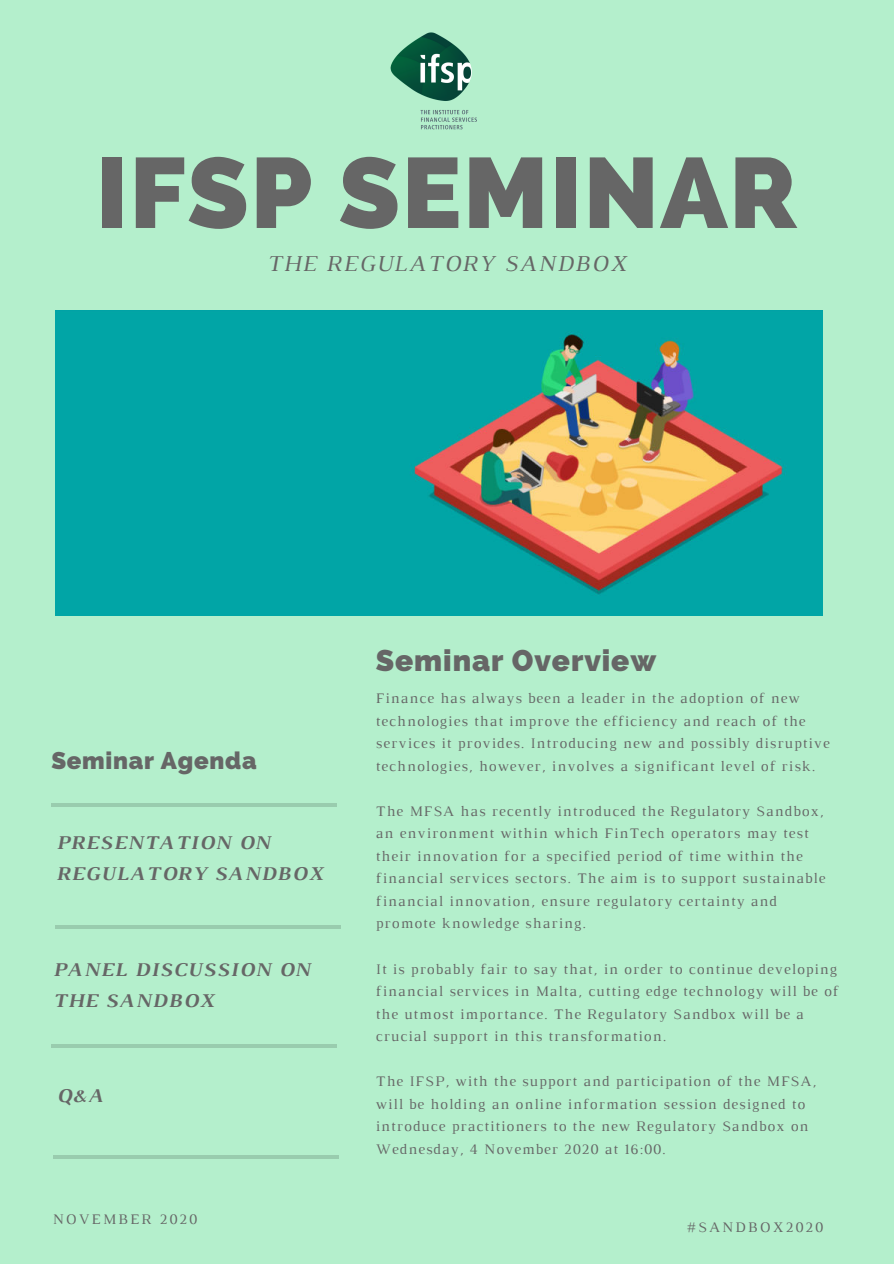
<style>
.page{position:relative;width:894px;height:1264px;background:#fff}
.page>*{position:absolute;margin:0;border:0;box-sizing:border-box;transform-origin:0 0}
.t1{font:800 99.3px "Raleway";letter-spacing:.02em;color:#666}
.t2{font:800 29.85px "Raleway";letter-spacing:.03em;color:#666}
.t3{font:800 24px "Raleway";letter-spacing:.03em;color:#666}
.t4{font:italic 23.25px "Luthier";letter-spacing:.07em;color:#666}
.t5{font:italic 700 19.8px/31.5px "Luthier";letter-spacing:.06em;color:#666}
.t6{font:14.85px/22.5px "Luthier";letter-spacing:.07em;color:#666}
.t7{font:14.85px "Luthier";letter-spacing:.14em;color:#666}
</style>
<div class="page">
<div style="left:0;top:0;width:893px;height:1263px;background:#b4efcc"></div>
<hr style="left:55px;top:925px;width:285px;height:3px;background:#000">
<hr style="left:51px;top:1044px;width:285px;height:4px;background:#99ccae">
<hr style="left:54px;top:1155px;width:285px;height:3px;background:#000">
<hr style="left:51px;top:803px;width:285px;height:4px;background:#99ccae">
<img style="left:55px;top:311px;width:767px;height:304px">
<img style="left:390px;top:32px;width:87px;height:98px">
<h1 class="t1" style="left:96px;top:135px;width:702px">IFSP SEMINAR</h1>
<h3 class="t4" style="left:267px;top:255px;width:361px">THE REGULATORY SANDBOX</h3>
<h3 class="t3" style="left:51px;top:746px;width:206px">Seminar Agenda</h3>
<h3 class="t5" style="left:55px;top:828px;width:269px">PRESENTATION ON<br>REGULATORY SANDBOX</h3>
<h3 class="t5" style="left:52px;top:955px;width:258px">PANEL DISCUSSION ON<br>THE SANDBOX</h3>
<h3 class="t5" style="left:55px;top:1081px;width:49px">Q&amp;A</h3>
<p class="t7" style="left:53px;top:1213px;width:146px">NOVEMBER 2020</p>
<h2 class="t2" style="left:376px;top:642px;width:282px">Seminar Overview</h2>
<p class="t6" style="left:376px;top:688px;width:455px">Finance has always been a leader in the adoption of new technologies that improve the efficiency and reach of the services it provides. Introducing new and possibly disruptive technologies, however, involves a significant level of risk.</p>
<p class="t6" style="left:376px;top:800px;width:451px">The MFSA has recently introduced the Regulatory Sandbox, an environment within which FinTech operators may test their innovation for a specified period of time within the financial services sectors. The aim is to support sustainable financial innovation, ensure regulatory certainty and promote knowledge sharing.</p>
<p class="t6" style="left:376px;top:958px;width:464px">It is probably fair to say that, in order to continue developing financial services in Malta, cutting edge technology will be of the utmost importance. The Regulatory Sandbox will be a crucial support in this transformation.</p>
<p class="t6" style="left:376px;top:1071px;width:442px">The IFSP, with the support and participation of the MFSA, will be holding an online information session designed to introduce practitioners to the new Regulatory Sandbox on Wednesday, 4 November 2020 at 16:00.</p>
<p class="t7" style="left:686px;top:1222px;width:138px">#SANDBOX2020</p>
</div>
